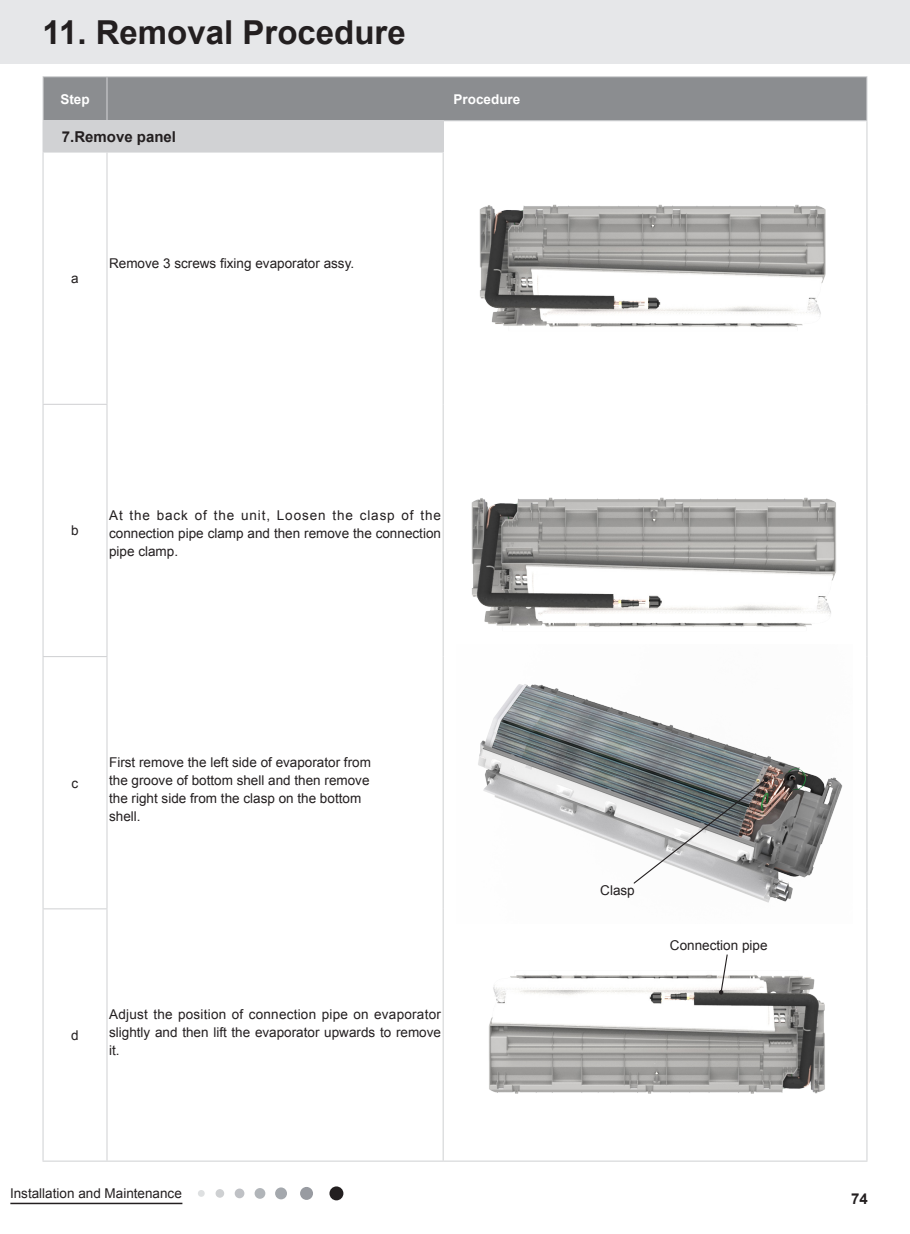
<style>
.page{position:relative;width:910px;height:1234px;background:#fff}
.page>*{position:absolute;margin:0;border:0;box-sizing:border-box;transform-origin:0 0}
.t1{font:700 33px "Arial";color:#231f20}
.t2{font:700 15px "Arial";color:#231f20}
.t3{font:13.5px/18px "Arial";color:#231f20;text-align:justify}
.t4{font:700 13.5px "Arial";color:#fff}
</style>
<div class="page">
<hr style="left:10px;top:1202px;width:172px;height:1px;background:#231f20">
<div style="left:198px;top:1189px;width:7px;height:7px;background:#dee0e1;border-radius:50%"></div>
<div style="left:216px;top:1188px;width:8px;height:9px;background:#ced0d2;border-radius:50%"></div>
<div style="left:235px;top:1188px;width:9px;height:9px;background:#bfc1c5;border-radius:50%"></div>
<div style="left:255px;top:1187px;width:10px;height:11px;background:#b1b5b9;border-radius:50%"></div>
<div style="left:300px;top:1186px;width:13px;height:13px;background:#989ba1;border-radius:50%"></div>
<div style="left:329px;top:1186px;width:14px;height:13px;background:#231f20;border-radius:50%"></div>
<div style="left:275px;top:1187px;width:12px;height:11px;background:#a4a8ad;border-radius:50%"></div>
<div style="left:0;top:0;width:910px;height:64px;background:#e6e7e9"></div>
<div style="left:44px;top:77px;width:822px;height:43px;background:#8b8d90"></div>
<div style="left:43px;top:121px;width:400px;height:31px;background:#d1d2d4"></div>
<hr style="left:43px;top:76px;width:64px;height:1px;background:#d1d2d4">
<hr style="left:43px;top:77px;width:1px;height:43px;background:#d1d2d4">
<hr style="left:107px;top:76px;width:336px;height:1px;background:#d1d2d4">
<hr style="left:106px;top:77px;width:2px;height:43px;background:#d1d2d4">
<hr style="left:443px;top:76px;width:424px;height:1px;background:#d1d2d4">
<hr style="left:866px;top:77px;width:1px;height:43px;background:#d1d2d4">
<hr style="left:43px;top:120px;width:64px;height:1px;background:#d1d2d4">
<hr style="left:107px;top:120px;width:336px;height:1px;background:#d1d2d4">
<hr style="left:443px;top:120px;width:424px;height:1px;background:#d1d2d4">
<hr style="left:443px;top:121px;width:1px;height:30px;background:#d1d2d4">
<hr style="left:866px;top:121px;width:1px;height:31px;background:#d1d2d4">
<hr style="left:866px;top:152px;width:1px;height:252px;background:#d1d2d4">
<hr style="left:866px;top:404px;width:1px;height:252px;background:#d1d2d4">
<hr style="left:866px;top:656px;width:1px;height:252px;background:#d1d2d4">
<hr style="left:866px;top:908px;width:1px;height:252px;background:#d1d2d4">
<hr style="left:443px;top:1160px;width:424px;height:1px;background:#d1d2d4">
<hr style="left:43px;top:152px;width:1px;height:251px;background:#d1d2d4">
<hr style="left:107px;top:151px;width:337px;height:1px;background:#d1d2d4">
<hr style="left:106px;top:152px;width:2px;height:251px;background:#d1d2d4">
<hr style="left:443px;top:152px;width:1px;height:252px;background:#d1d2d4">
<hr style="left:443px;top:404px;width:1px;height:252px;background:#d1d2d4">
<hr style="left:443px;top:656px;width:1px;height:252px;background:#d1d2d4">
<hr style="left:443px;top:908px;width:1px;height:252px;background:#d1d2d4">
<hr style="left:107px;top:1160px;width:336px;height:1px;background:#d1d2d4">
<hr style="left:43px;top:403px;width:65px;height:2px;background:#d1d2d4">
<hr style="left:43px;top:405px;width:1px;height:251px;background:#d1d2d4">
<hr style="left:106px;top:405px;width:2px;height:251px;background:#d1d2d4">
<hr style="left:43px;top:656px;width:65px;height:1px;background:#d1d2d4">
<hr style="left:43px;top:657px;width:1px;height:251px;background:#d1d2d4">
<hr style="left:106px;top:657px;width:2px;height:251px;background:#d1d2d4">
<hr style="left:43px;top:908px;width:65px;height:1px;background:#d1d2d4">
<hr style="left:43px;top:909px;width:1px;height:251px;background:#d1d2d4">
<hr style="left:106px;top:909px;width:2px;height:251px;background:#d1d2d4">
<hr style="left:43px;top:1160px;width:64px;height:1px;background:#d1d2d4">
<img style="left:479px;top:204px;width:347px;height:123px">
<img style="left:471px;top:497px;width:366px;height:130px">
<img style="left:478px;top:684px;width:365px;height:219px">
<img style="left:489px;top:974px;width:336px;height:120px">
<svg style="left:719px;top:954px;width:9px;height:40px"></svg>
<svg style="left:633px;top:777px;width:135px;height:107px"></svg>
<p class="t1" style="left:43px;top:10px;width:365px">11. Removal Procedure</p>
<p class="t4" style="left:60px;top:90px;width:31px">Step</p>
<p class="t4" style="left:454px;top:90px;width:68px">Procedure</p>
<p class="t2" style="left:62px;top:127px;width:116px">7.Remove panel</p>
<p class="t3" style="left:71px;top:269px;width:9px">a</p>
<p class="t3" style="left:109px;top:254px;width:247px">Remove 3 screws fixing evaporator assy.</p>
<p class="t3" style="left:71px;top:521px;width:9px">b</p>
<p class="t3" style="left:109px;top:506px;width:333px">At the back of the unit, Loosen the clasp of the connection pipe clamp and then remove the connection pipe clamp.</p>
<p class="t3" style="left:72px;top:773px;width:8px">c</p>
<p class="t3" style="left:109px;top:752px;width:263px">First remove the left side of evaporator from</p>
<p class="t3" style="left:109px;top:770px;width:262px">the groove of bottom shell and then remove</p>
<p class="t3" style="left:109px;top:788px;width:254px">the right side from the clasp on the bottom</p>
<p class="t3" style="left:109px;top:806px;width:33px">shell.</p>
<p class="t3" style="left:71px;top:1025px;width:9px">d</p>
<p class="t3" style="left:109px;top:1004px;width:333px">Adjust the position of connection pipe on evaporator slightly and then lift the evaporator upwards to remove it.</p>
<p class="t3" style="left:10px;top:1184px;width:173px">Installation and Maintenance</p>
<p class="t3" style="left:600px;top:881px;width:36px">Clasp</p>
<p class="t3" style="left:670px;top:936px;width:99px">Connection pipe</p>
<p class="t2" style="left:851px;top:1188px;width:18px">74</p>
</div>
